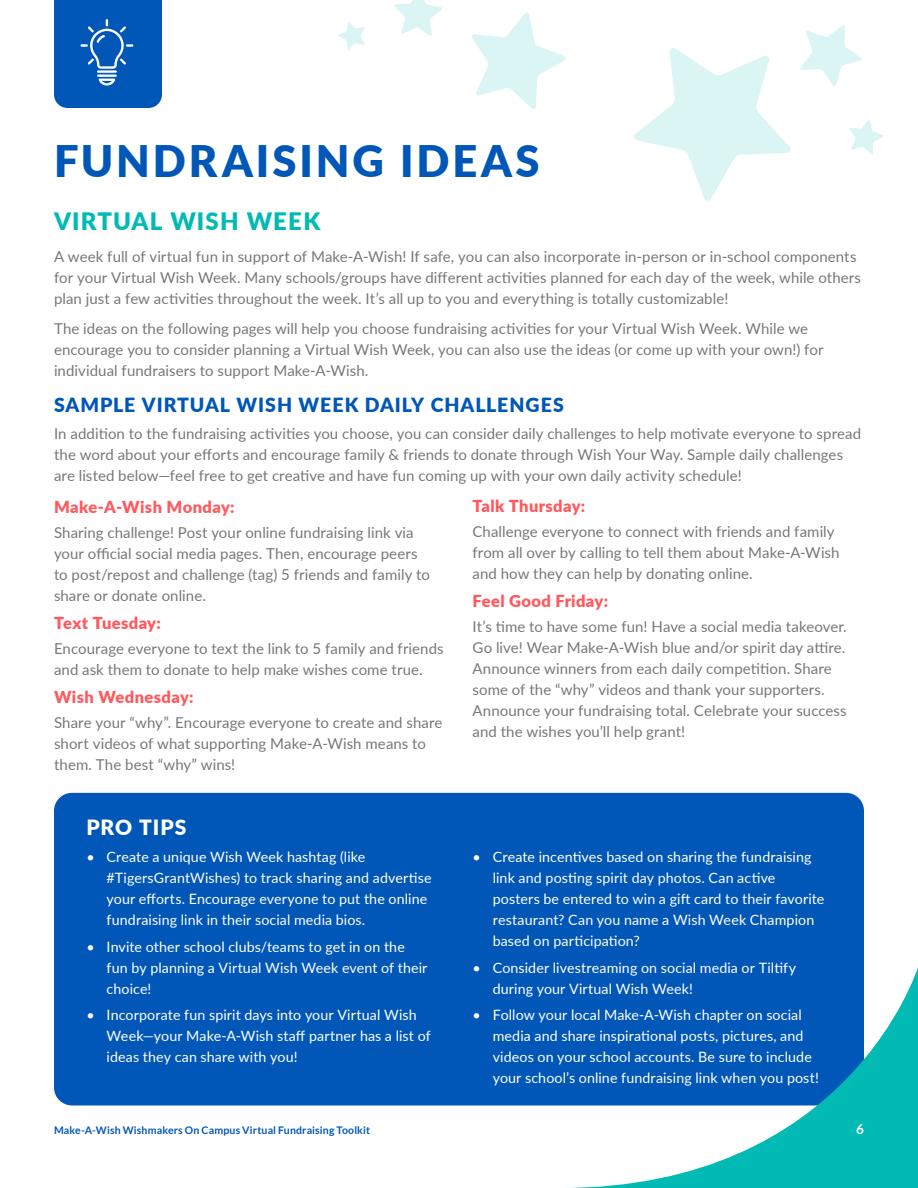
<style>
.page{position:relative;width:918px;height:1188px;background:#fff}
.page>*{position:absolute;margin:0;border:0;box-sizing:border-box;transform-origin:0 0}
.t1{font:900 43.5px "Lato";letter-spacing:.065em;color:#0057b8}
.t2{font:900 24px "Lato";letter-spacing:.05em;color:#00bab3}
.t3{font:900 21px "Lato";letter-spacing:.04em;color:#fff}
.t4{font:900 19.5px "Lato";letter-spacing:.05em;color:#0057b8}
.t5{font:900 16.5px "Lato";letter-spacing:.025em;color:#ff585d}
.t6{font:15px/21px "Lato";letter-spacing:.005em;color:#75787b}
.t7{font:14.25px/21px "Lato";letter-spacing:.005em;color:#fff}
.t8{font:700 13.5px "Lato";color:#fff}
.t9{font:700 10.5px "Lato";letter-spacing:.015em;color:#0057b8}
</style>
<div class="page">
<div style="left:54px;top:793px;width:810px;height:312px;background:#0057b8;border-radius:18px"></div>
<svg style="left:634px;top:48px;width:157px;height:153px"></svg>
<svg style="left:849px;top:120px;width:34px;height:34px"></svg>
<svg style="left:800px;top:25px;width:62px;height:62px"></svg>
<svg style="left:394px;top:0;width:48px;height:36px"></svg>
<svg style="left:338px;top:22px;width:27px;height:28px"></svg>
<svg style="left:472px;top:12px;width:94px;height:97px"></svg>
<svg style="left:54px;top:0;width:108px;height:108px;background:#0e60bb"></svg>
<svg style="left:560px;top:967px;width:358px;height:221px"></svg>
<h1 class="t1" style="left:54px;top:128px;width:487px">FUNDRAISING IDEAS</h1>
<h2 class="t2" style="left:54px;top:203px;width:268px">VIRTUAL WISH WEEK</h2>
<p class="t6" style="left:54px;top:246px;width:809px">A week full of virtual fun in support of Make-A-Wish! If safe, you can also incorporate in-person or in-school components for your Virtual Wish Week. Many schools/groups have different activities planned for each day of the week, while others plan just a few activities throughout the week. It’s all up to you and everything is totally customizable!</p>
<p class="t6" style="left:54px;top:318px;width:771px">The ideas on the following pages will help you choose fundraising activities for your Virtual Wish Week. While we encourage you to consider planning a Virtual Wish Week, you can also use the ideas (or come up with your own!) for individual fundraisers to support Make-A-Wish.</p>
<h3 class="t4" style="left:54px;top:390px;width:511px">SAMPLE VIRTUAL WISH WEEK DAILY CHALLENGES</h3>
<p class="t6" style="left:54px;top:423px;width:809px">In addition to the fundraising activities you choose, you can consider daily challenges to help motivate everyone to spread the word about your efforts and encourage family &amp; friends to donate through Wish Your Way. Sample daily challenges are listed below—feel free to get creative and have fun coming up with your own daily activity schedule!</p>
<p class="t5" style="left:54px;top:495px;width:182px">Make-A-Wish Monday:</p>
<p class="t6" style="left:54px;top:521px;width:378px">Sharing challenge! Post your online fundraising link via your official social media pages. Then, encourage peers to post/repost and challenge (tag) 5 friends and family to share or donate online.</p>
<p class="t5" style="left:54px;top:611px;width:108px">Text Tuesday:</p>
<p class="t6" style="left:54px;top:637px;width:391px">Encourage everyone to text the link to 5 family and friends and ask them to donate to help make wishes come true.</p>
<p class="t5" style="left:54px;top:685px;width:141px">Wish Wednesday:</p>
<p class="t6" style="left:54px;top:711px;width:390px">Share your “why”. Encourage everyone to create and share short videos of what supporting Make-A-Wish means to them. The best “why” wins!</p>
<p class="t5" style="left:472px;top:494px;width:114px">Talk Thursday:</p>
<p class="t6" style="left:472px;top:520px;width:369px">Challenge everyone to connect with friends and family from all over by calling to tell them about Make-A-Wish and how they can help by donating online.</p>
<p class="t5" style="left:472px;top:589px;width:137px">Feel Good Friday:</p>
<p class="t6" style="left:472px;top:615px;width:376px">It’s time to have some fun! Have a social media takeover.<br>Go live! Wear Make-A-Wish blue and/or spirit day attire.<br>Announce winners from each daily competition. Share some of the “why” videos and thank your supporters.<br>Announce your fundraising total. Celebrate your success and the wishes you’ll help grant!</p>
<h3 class="t3" style="left:86px;top:812px;width:101px">PRO TIPS</h3>
<p class="t7" style="left:107px;top:846px;width:327px;text-indent:-20px">• Create a unique Wish Week hashtag (like #TigersGrantWishes) to track sharing and advertise your efforts. Encourage everyone to put the online fundraising link in their social media bios.</p>
<p class="t7" style="left:107px;top:935px;width:322px;text-indent:-20px">• Invite other school clubs/teams to get in on the fun by planning a Virtual Wish Week event of their choice!</p>
<p class="t7" style="left:107px;top:1004px;width:326px;text-indent:-20px">• Incorporate fun spirit days into your Virtual Wish<br>Week—your Make-A-Wish staff partner has a list of ideas they can share with you!</p>
<p class="t7" style="left:493px;top:846px;width:333px;text-indent:-20px">• Create incentives based on sharing the fundraising link and posting spirit day photos. Can active posters be entered to win a gift card to their favorite restaurant? Can you name a Wish Week Champion based on participation?</p>
<p class="t7" style="left:493px;top:957px;width:305px;text-indent:-20px">• Consider livestreaming on social media or Tiltify during your Virtual Wish Week!</p>
<p class="t7" style="left:493px;top:1004px;width:328px;text-indent:-20px">• Follow your local Make-A-Wish chapter on social media and share inspirational posts, pictures, and videos on your school accounts. Be sure to include your school’s online fundraising link when you post!</p>
<p class="t9" style="left:54px;top:1124px;width:318px">Make-A-Wish Wishmakers On Campus Virtual Fundraising Toolkit</p>
<p class="t8" style="left:856px;top:1121px;width:9px">6</p>
</div>
